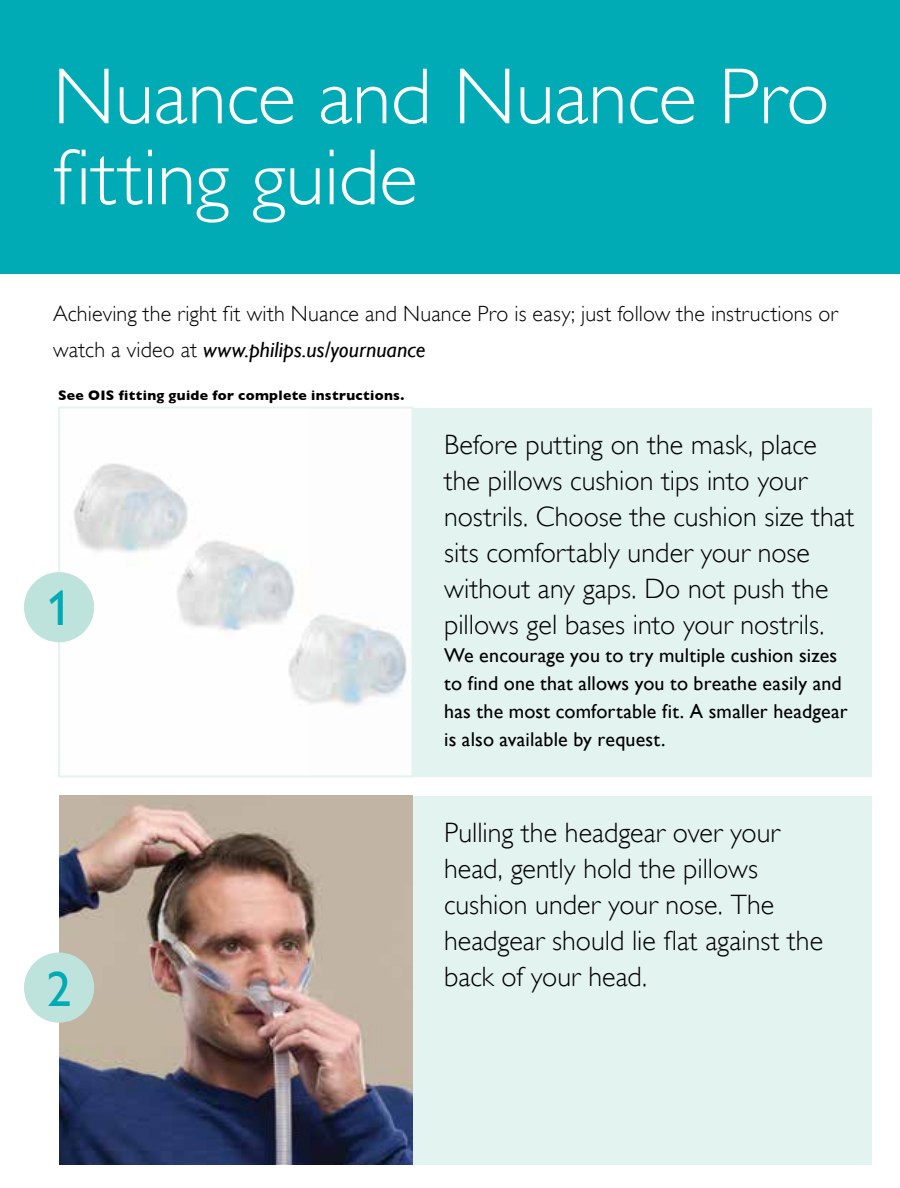
<style>
.page{position:relative;width:900px;height:1188px;background:#fff}
.page>*{position:absolute;margin:0;border:0;box-sizing:border-box;transform-origin:0 0}
.t1{font:300 80px/81px "Gill Alt One";letter-spacing:-.005em;color:#fff}
.t2{font:49.2px "Gill Alt One";color:#00abb5}
.t3{font:300 28px/36px "Gill Alt One";color:#000}
.t4{font:300 22px/36px "Gill Alt One";letter-spacing:.005em;color:#000}
.t5{font:20px/28px "Gill Alt One";letter-spacing:.01em;color:#000}
.t6{font:700 14px "Gill Sans";letter-spacing:.025em;color:#000}
.s1{font-weight:400;font-style:italic}
</style>
<div class="page">
<div style="left:0;top:0;width:900px;height:274px;background:#00abb5"></div>
<div style="left:323px;top:796px;width:549px;height:369px;background:#e3f3ef"></div>
<div style="left:309px;top:408px;width:563px;height:368px;background:#e3f3ef"></div>
<img style="left:61px;top:410px;width:350px;height:364px">
<div style="left:58px;top:407px;width:356px;height:370px;border:2px solid #e3f3ef"></div>
<img style="left:59px;top:796px;width:354px;height:369px">
<div style="left:24px;top:953px;width:70px;height:70px;background:#bde3dc;border-radius:50%"></div>
<div style="left:24px;top:572px;width:70px;height:70px;background:#bde3dc;border-radius:50%"></div>
<h1 class="t1" style="left:53px;top:56px;width:778px">Nuance and Nuance Pro fitting guide</h1>
<p class="t4" style="left:53px;top:295px;width:786px">Achieving the right fit with Nuance and Nuance Pro is easy; just follow the instructions or watch a video at <span class="s1">www.philips.us/yournuance</span></p>
<p class="t6" style="left:58px;top:384px;width:348px">See OIS fitting guide for complete instructions.</p>
<h2 class="t2" style="left:47px;top:580px;width:26px">1</h2>
<h2 class="t2" style="left:47px;top:961px;width:26px">2</h2>
<p class="t3" style="left:444px;top:426px;width:412px">Before putting on the mask, place the pillows cushion tips into your nostrils. Choose the cushion size that sits comfortably under your nose without any gaps. Do not push the pillows gel bases into your nostrils.</p>
<p class="t5" style="left:444px;top:641px;width:405px">We encourage you to try multiple cushion sizes to find one that allows you to breathe easily and has the most comfortable fit. A smaller headgear is also available by request.</p>
<p class="t3" style="left:444px;top:815px;width:380px">Pulling the headgear over your head, gently hold the pillows cushion under your nose. The headgear should lie flat against the back of your head.</p>
</div>
